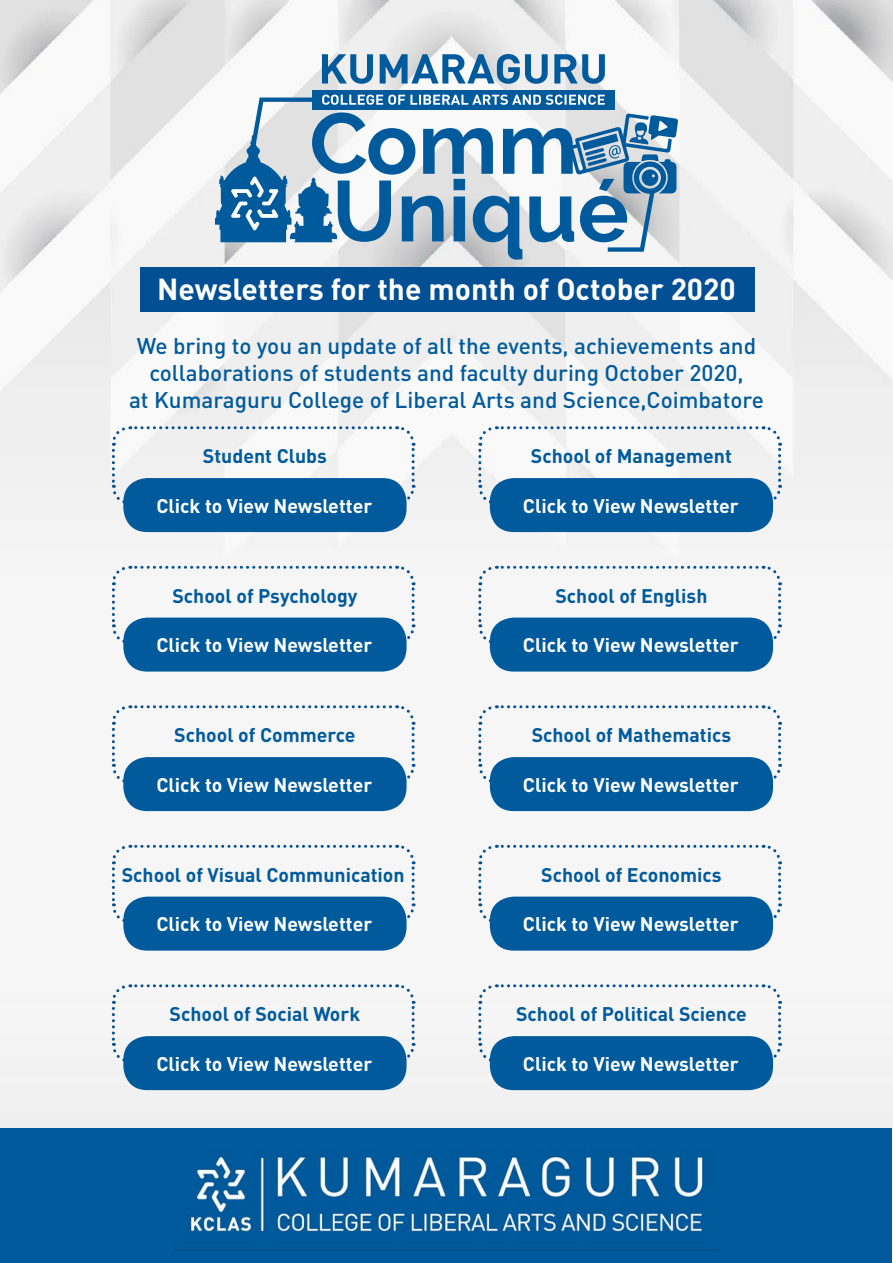
<style>
.page{position:relative;width:893px;height:1263px;background:#fff}
.page>*{position:absolute;margin:0;border:0;box-sizing:border-box;transform-origin:0 0}
.t1{font:700 30px "DIN Pro";color:#fff}
.t2{font:500 22.5px/27px "DIN Pro";color:#005a9c;text-align:center}
.t3{font:700 19.5px "DIN Pro";color:#fff}
.t4{font:700 19.5px "DIN Pro";color:#005a9c}
</style>
<div class="page">
<img style="left:0;top:0;width:893px;height:1128px">
<div style="left:1px;top:1128px;width:891px;height:134px;background:#005a9c"></div>
<img style="left:175px;top:1153px;width:543px;height:97px">
<svg style="left:251px;top:98px;width:404px;height:14px"></svg>
<svg style="left:215px;top:112px;width:463px;height:148px"></svg>
<div style="left:312px;top:90px;width:303px;height:20px;background:#005a9c"></div>
<svg style="left:322px;top:95px;width:283px;height:10px"></svg>
<svg style="left:322px;top:54px;width:283px;height:30px"></svg>
<div style="left:140px;top:268px;width:615px;height:44px;background:#034f94"></div>
<svg style="left:110px;top:425px;width:306px;height:81px"></svg>
<div style="left:123px;top:478px;width:284px;height:54px;background:#005a9c;border-radius:24px"></div>
<svg style="left:477px;top:425px;width:306px;height:81px"></svg>
<div style="left:490px;top:478px;width:283px;height:54px;background:#005a9c;border-radius:24px"></div>
<div style="left:110px;top:564px;width:306px;height:81px;background:#f6f6f6"></div>
<div style="left:123px;top:618px;width:284px;height:54px;background:#005a9c;border-radius:24px"></div>
<div style="left:477px;top:564px;width:306px;height:81px;background:#f6f6f6"></div>
<div style="left:490px;top:618px;width:283px;height:54px;background:#005a9c;border-radius:24px"></div>
<div style="left:110px;top:704px;width:306px;height:81px;background:#f6f6f6"></div>
<div style="left:123px;top:757px;width:284px;height:54px;background:#005a9c;border-radius:24px"></div>
<div style="left:477px;top:704px;width:306px;height:81px;background:#f6f6f6"></div>
<div style="left:490px;top:757px;width:283px;height:54px;background:#005a9c;border-radius:24px"></div>
<div style="left:110px;top:843px;width:306px;height:81px;background:#f6f6f6"></div>
<div style="left:123px;top:897px;width:284px;height:54px;background:#005a9c;border-radius:24px"></div>
<div style="left:477px;top:843px;width:306px;height:81px;background:#f6f6f6"></div>
<div style="left:490px;top:897px;width:283px;height:54px;background:#005a9c;border-radius:24px"></div>
<div style="left:110px;top:983px;width:306px;height:81px;background:#f5f5f5"></div>
<div style="left:123px;top:1036px;width:284px;height:54px;background:#005a9c;border-radius:24px"></div>
<div style="left:477px;top:983px;width:306px;height:81px;background:#f5f5f5"></div>
<div style="left:490px;top:1036px;width:283px;height:54px;background:#005a9c;border-radius:24px"></div>
<h1 class="t1" style="left:157px;top:269px;width:580px">Newsletters for the month of October 2020</h1>
<p class="t2" style="left:129px;top:332px;width:636px">We bring to you an update of all the events, achievements and collaborations of students and faculty during October 2020,<br>at Kumaraguru College of Liberal Arts and Science,Coimbatore</p>
<p class="t4" style="left:203px;top:443px;width:126px">Student Clubs</p>
<p class="t3" style="left:156px;top:493px;width:217px">Click to View Newsletter</p>
<p class="t4" style="left:531px;top:443px;width:202px">School of Management</p>
<p class="t3" style="left:523px;top:493px;width:217px">Click to View Newsletter</p>
<p class="t4" style="left:172px;top:583px;width:187px">School of Psychology</p>
<p class="t3" style="left:156px;top:632px;width:217px">Click to View Newsletter</p>
<p class="t4" style="left:174px;top:722px;width:183px">School of Commerce</p>
<p class="t3" style="left:156px;top:772px;width:217px">Click to View Newsletter</p>
<p class="t4" style="left:122px;top:862px;width:284px">School of Visual Communication</p>
<p class="t3" style="left:156px;top:911px;width:217px">Click to View Newsletter</p>
<p class="t4" style="left:170px;top:1001px;width:192px">School of Social Work</p>
<p class="t3" style="left:156px;top:1051px;width:217px">Click to View Newsletter</p>
<p class="t4" style="left:555px;top:583px;width:154px">School of English</p>
<p class="t3" style="left:523px;top:632px;width:217px">Click to View Newsletter</p>
<p class="t4" style="left:532px;top:722px;width:201px">School of Mathematics</p>
<p class="t3" style="left:523px;top:772px;width:217px">Click to View Newsletter</p>
<p class="t4" style="left:541px;top:862px;width:182px">School of Economics</p>
<p class="t3" style="left:523px;top:911px;width:217px">Click to View Newsletter</p>
<p class="t4" style="left:516px;top:1001px;width:232px">School of Political Science</p>
<p class="t3" style="left:523px;top:1051px;width:217px">Click to View Newsletter</p>
</div>
